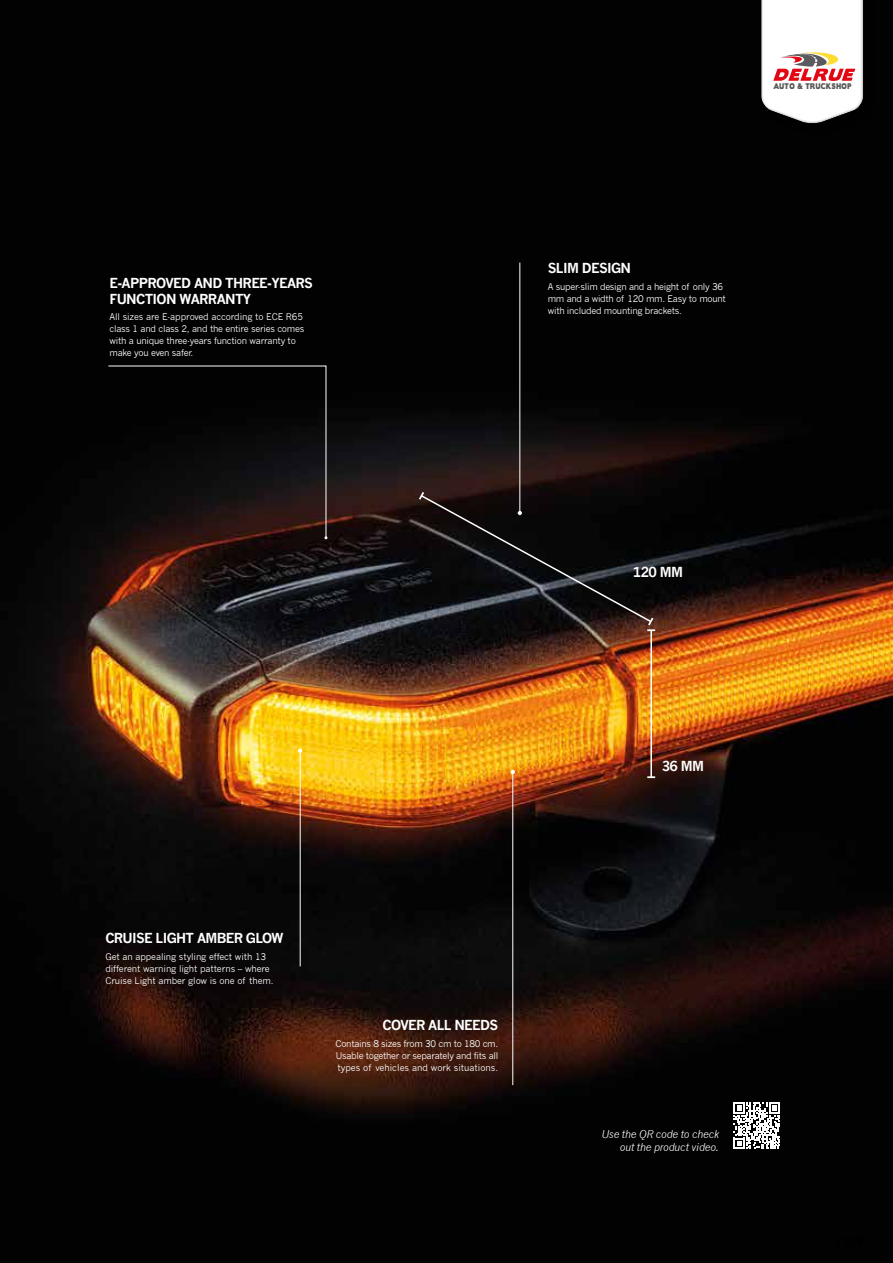
<style>
.page{position:relative;width:893px;height:1263px;background:#fff}
.page>*{position:absolute;margin:0;border:0;box-sizing:border-box;transform-origin:0 0}
.t1{font:700 13.5px/16.2px "News Gothic";letter-spacing:-.05em;color:#fff}
.t2{font:italic 10.5px/12.8px "News Gothic";letter-spacing:-.01em;color:#fff;text-align:right}
.t3{font:9px/12px "News Gothic";letter-spacing:-.025em;color:#fff}
.t4{font:7.35px "Boris Black Bloxx";letter-spacing:.105em;color:#575756;scale:.74 1}
</style>
<div class="page">
<img style="left:0;top:0;width:893px;height:1263px">
<svg style="left:108px;top:365px;width:219px;height:174px;background:#0f0b0b"></svg>
<hr style="left:519px;top:263px;width:1px;height:252px;background:#fff">
<hr style="left:512px;top:770px;width:1px;height:315px;background:#fff">
<svg style="left:511px;top:770px;width:4px;height:4px"></svg>
<hr style="left:300px;top:748px;width:1px;height:218px;background:#fff">
<svg style="left:298px;top:748px;width:4px;height:5px"></svg>
<svg style="left:734px;top:1102px;width:46px;height:47px"></svg>
<hr style="left:650px;top:630px;width:2px;height:147px;background:#fff">
<svg style="left:417px;top:490px;width:238px;height:141px;background:#161415"></svg>
<svg style="left:647px;top:776px;width:8px;height:2px"></svg>
<div style="left:757px;top:0;width:119px;height:135px;background:#000"></div>
<div style="left:761px;top:0;width:114px;height:138px;background:#000"></div>
<svg style="left:761px;top:0;width:102px;height:124px;background:#e4d8d7"></svg>
<h1 class="t1" style="left:109px;top:274px;width:205px">E-APPROVED AND THREE-YEARS<br>FUNCTION WARRANTY</h1>
<p class="t3" style="left:109px;top:311px;width:196px">All sizes are E-approved according to ECE R65 class 1 and class 2, and the entire series comes with a unique three-years function warranty to make you even safer.</p>
<p class="t4" style="left:773px;top:80px;width:107px">AUTO &amp; TRUCKSHOP</p>
<h1 class="t1" style="left:548px;top:260px;width:85px">SLIM DESIGN</h1>
<p class="t3" style="left:548px;top:281px;width:180px">A super-slim design and a height of only 36 mm and a width of 120 mm. Easy to mount with included mounting brackets.</p>
<h1 class="t1" style="left:105px;top:930px;width:179px">CRUISE LIGHT AMBER GLOW</h1>
<p class="t3" style="left:105px;top:951px;width:170px">Get an appealing styling effect with 13 different warning light patterns – where<br>Cruise Light amber glow is one of them.</p>
<h1 class="t1" style="left:382px;top:1017px;width:117px">COVER ALL NEEDS</h1>
<p class="t3" style="left:336px;top:1038px;width:164px;text-align:justify">Contains 8 sizes from 30 cm to 180 cm.<br>Usable together or separately and fits all types of vehicles and work situations.</p>
<h1 class="t1" style="left:633px;top:563px;width:52px">120 MM</h1>
<h1 class="t1" style="left:662px;top:757px;width:44px">36 MM</h1>
<p class="t2" style="left:601px;top:1128px;width:119px">Use the QR code to check out the product video.</p>
</div>
